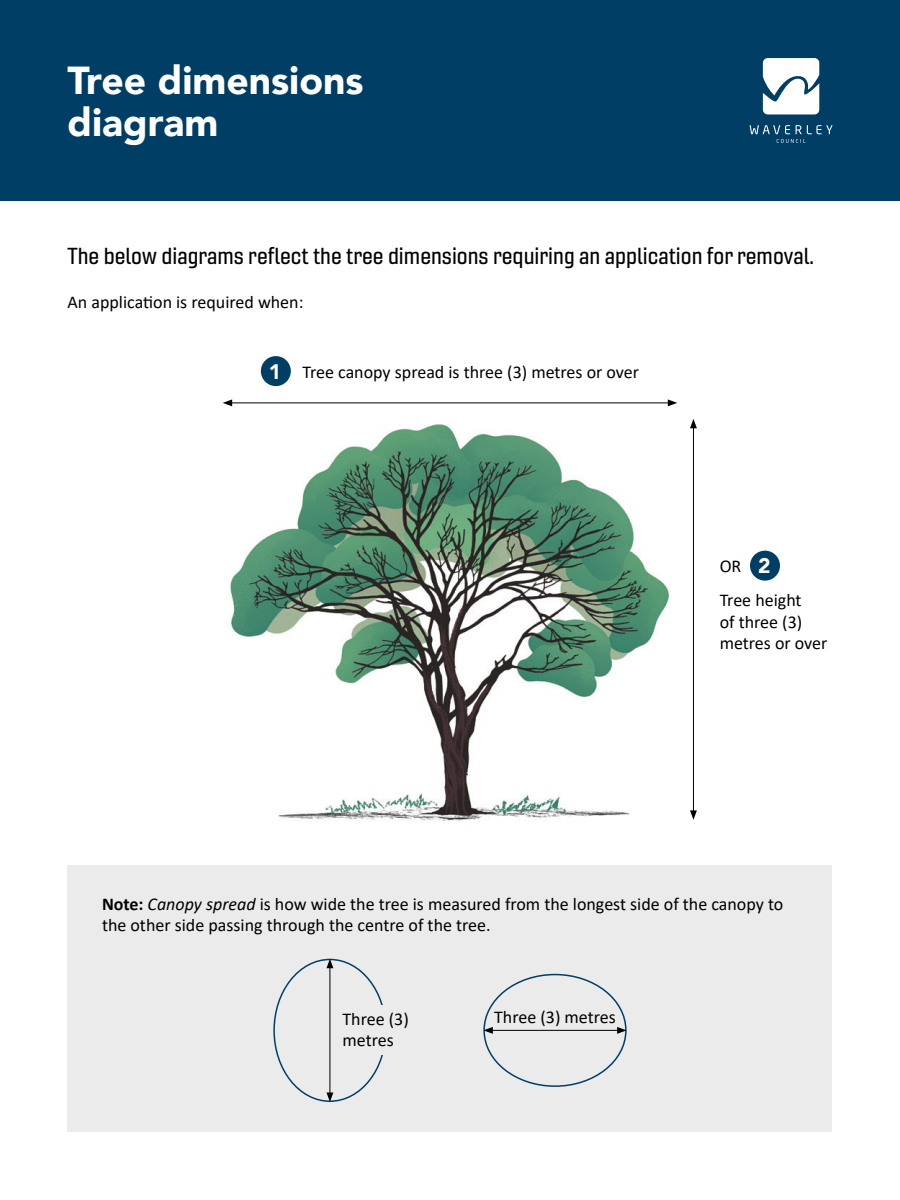
<style>
.page{position:relative;width:900px;height:1200px;background:#fff}
.page>*{position:absolute;margin:0;border:0;box-sizing:border-box;transform-origin:0 0}
.t1{font:900 39px/42px "Avenir";color:#fff}
.t2{font:22.5px "Gineso Nor Med";color:#000}
.t3{font:900 21px "Avenir";color:#fff}
.t4{font:18px/21.6px "Calibri";color:#000}
.s1{font-weight:700}
.s2{font-style:italic}
</style>
<div class="page">
<div style="left:0;top:0;width:900px;height:201px;background:#003e65"></div>
<svg style="left:763px;top:58px;width:56px;height:56px"></svg>
<svg style="left:750px;top:125px;width:82px;height:18px"></svg>
<hr style="left:230px;top:403px;width:440px;height:1px;background:#000">
<svg style="left:223px;top:399px;width:9px;height:7px"></svg>
<svg style="left:668px;top:399px;width:9px;height:7px"></svg>
<hr style="left:693px;top:426px;width:1px;height:387px;background:#000">
<svg style="left:690px;top:810px;width:7px;height:10px"></svg>
<svg style="left:690px;top:419px;width:7px;height:9px"></svg>
<div style="left:261px;top:356px;width:30px;height:30px;background:#003e65;border-radius:50%"></div>
<div style="left:750px;top:551px;width:30px;height:30px;background:#003e65;border-radius:50%"></div>
<div style="left:68px;top:866px;width:764px;height:266px;background:#ebebeb"></div>
<hr style="left:330px;top:966px;width:1px;height:129px;background:#000">
<svg style="left:326px;top:1092px;width:7px;height:10px"></svg>
<svg style="left:326px;top:959px;width:7px;height:9px"></svg>
<hr style="left:490px;top:1030px;width:130px;height:1px;background:#000">
<svg style="left:483px;top:1027px;width:10px;height:7px"></svg>
<svg style="left:617px;top:1027px;width:10px;height:7px"></svg>
<img style="left:230px;top:424px;width:439px;height:397px">
<h1 class="t1" style="left:68px;top:58px;width:298px">Tree dimensions diagram</h1>
<p class="t2" style="left:68px;top:242px;width:748px">The below diagrams reflect the tree dimensions requiring an application for removal.</p>
<p class="t4" style="left:68px;top:291px;width:238px">An application is required when:</p>
<h1 class="t3" style="left:269px;top:353px;width:14px">1</h1>
<p class="t4" style="left:303px;top:361px;width:338px">Tree canopy spread is three (3) metres or over</p>
<p class="t4" style="left:720px;top:555px;width:23px">OR</p>
<h1 class="t3" style="left:758px;top:548px;width:14px">2</h1>
<p class="t4" style="left:720px;top:589px;width:109px">Tree height<br>of three (3) metres or over</p>
<p class="t4" style="left:102px;top:892px;width:683px"><span class="s1">Note:</span> <span class="s2">Canopy spread</span> is how wide the tree is measured from the longest side of the canopy to the other side passing through the centre of the tree.</p>
<p class="t4" style="left:343px;top:1007px;width:68px">Three (3)</p>
<p class="t4" style="left:494px;top:1006px;width:123px">Three (3) metres</p>
<p class="t4" style="left:343px;top:1029px;width:53px">metres</p>
</div>
